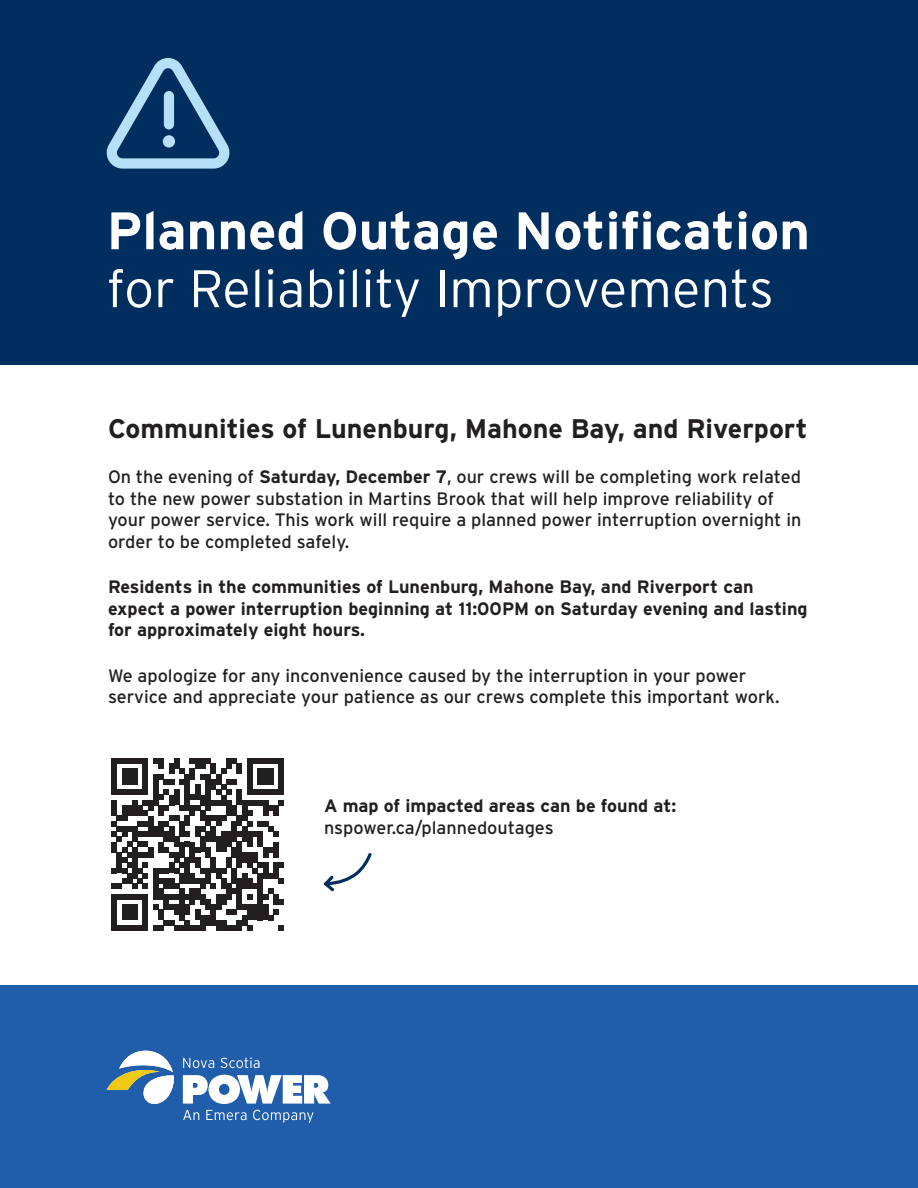
<style>
.page{position:relative;width:918px;height:1188px;background:#fff}
.page>*{position:absolute;margin:0;border:0;box-sizing:border-box;transform-origin:0 0}
.t1{font:300 52.65px/57.9px "Interstate";color:#fff}
.t2{font:700 26.85px "Interstate";color:#231f20}
.t3{font:18px/21.6px "Interstate";color:#231f20}
.t4{font:700 18px/21.6px "Interstate";color:#231f20}
.s1{font-weight:700}
.s2{font-weight:400}
</style>
<div class="page">
<div style="left:0;top:986px;width:918px;height:202px;background:#205eac"></div>
<div style="left:111px;top:758px;width:6px;height:16px;background:#231f20"></div>
<svg style="left:117px;top:758px;width:26px;height:5px"></svg>
<div style="left:143px;top:758px;width:5px;height:16px;background:#231f20"></div>
<svg style="left:153px;top:758px;width:5px;height:5px"></svg>
<div style="left:158px;top:758px;width:6px;height:11px;background:#231f20"></div>
<div style="left:169px;top:763px;width:5px;height:11px;background:#231f20"></div>
<div style="left:174px;top:758px;width:5px;height:11px;background:#231f20"></div>
<svg style="left:190px;top:758px;width:5px;height:5px"></svg>
<div style="left:195px;top:758px;width:5px;height:11px;background:#231f20"></div>
<div style="left:200px;top:758px;width:5px;height:11px;background:#231f20"></div>
<svg style="left:205px;top:758px;width:6px;height:5px"></svg>
<div style="left:211px;top:763px;width:5px;height:11px;background:#231f20"></div>
<div style="left:226px;top:758px;width:6px;height:11px;background:#231f20"></div>
<svg style="left:232px;top:758px;width:5px;height:5px"></svg>
<div style="left:237px;top:763px;width:5px;height:11px;background:#231f20"></div>
<div style="left:247px;top:758px;width:5px;height:16px;background:#231f20"></div>
<svg style="left:252px;top:758px;width:27px;height:5px"></svg>
<div style="left:279px;top:758px;width:5px;height:16px;background:#231f20"></div>
<svg style="left:111px;top:769px;width:173px;height:162px"></svg>
<svg style="left:324px;top:853px;width:48px;height:38px"></svg>
<svg style="left:183px;top:1075px;width:148px;height:29px"></svg>
<svg style="left:183px;top:1110px;width:16px;height:10px"></svg>
<svg style="left:206px;top:1110px;width:40px;height:10px"></svg>
<svg style="left:253px;top:1110px;width:61px;height:13px"></svg>
<svg style="left:183px;top:1058px;width:31px;height:10px"></svg>
<svg style="left:221px;top:1057px;width:38px;height:11px"></svg>
<svg style="left:107px;top:1051px;width:67px;height:53px"></svg>
<div style="left:0;top:0;width:918px;height:364px;background:#002e5e"></div>
<svg style="left:106px;top:58px;width:124px;height:111px"></svg>
<div style="left:164px;top:91px;width:10px;height:38px;background:#b6e0f7;border-radius:5px"></div>
<div style="left:163px;top:135px;width:12px;height:13px;background:#b6e0f7;border-radius:50%"></div>
<p class="t1" style="left:107px;top:201px;width:705px"><span class="s1">Planned Outage Notification </span>for Reliability Improvements</p>
<p class="t2" style="left:108px;top:413px;width:701px">Communities of Lunenburg, Mahone Bay, and Riverport</p>
<p class="t3" style="left:108px;top:466px;width:695px">On the evening of <span class="s1">Saturday, December 7</span>, our crews will be completing work related to the new power substation in Martins Brook that will help improve reliability of your power service. This work will require a planned power interruption overnight in order to be completed safely.</p>
<p class="t4" style="left:108px;top:576px;width:701px">Residents in the communities of Lunenburg, Mahone Bay, and Riverport can expect a power interruption beginning at 11:00PM on Saturday evening and lasting for approximately eight hours.</p>
<p class="t3" style="left:108px;top:665px;width:673px">We apologize for any inconvenience caused by the interruption in your power service and appreciate your patience as our crews complete this important work.</p>
<p class="t4" style="left:324px;top:795px;width:354px">A map of impacted areas can be found at: <span class="s2">nspower.ca/plannedoutages</span></p>
</div>
